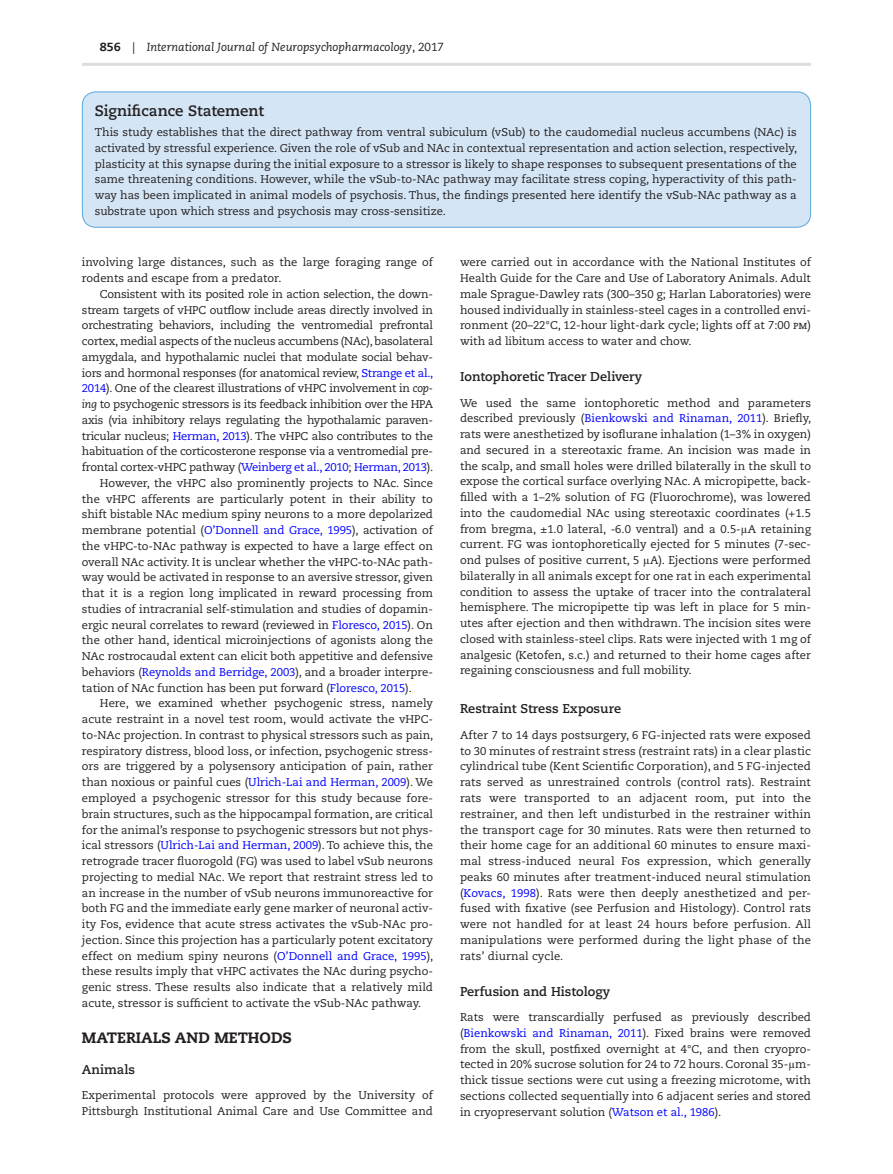
<style>
.page{position:relative;width:893px;height:1174px;background:#fff}
.page>*{position:absolute;margin:0;border:0;box-sizing:border-box;transform-origin:0 0}
.t1{font:700 15px "Caecilia LT Std";color:#231f20}
.t2{font:800 15px "Caecilia LT Std";color:#231f20}
.t3{font:700 12.75px "Caecilia LT Std";color:#231f20}
.t4{font:italic 11.7px "Caecilia LT Std";color:#231f20}
.t5{font:11.25px/15.8px "Caecilia LT Std";color:#231f20;text-align:justify}
.t6{font:11.25px "Caecilia LT Std";letter-spacing:-.02em;color:#231f20}
.s1{font-weight:800;font-style:normal}
.s2{font-style:normal}
.s3{color:#00f}
.s4{font-style:italic}
.s5{font-family:"Gandhari Unicode"}
</style>
<div class="page">
<hr style="left:82px;top:63px;width:729px;height:3px;background:#dcdddf">
<div style="left:82px;top:92px;width:729px;height:135px;background:#d4e5f5;border-radius:14px"></div>
<div style="left:82px;top:91px;width:729px;height:137px;border:1px solid #5ba8dc;border-radius:14px"></div>
<p class="t4" style="left:100px;top:40px;width:346px"><span class="s1">856</span> <span class="s2">|</span> International Journal of Neuropsychopharmacology<span class="s2">, 2017</span></p>
<h1 class="t1" style="left:95px;top:102px;width:171px">Significance Statement</h1>
<p class="t5" style="left:95px;top:124px;width:704px">This study establishes that the direct pathway from ventral subiculum (vSub) to the caudomedial nucleus accumbens (NAc) is activated by stressful experience. Given the role of vSub and NAc in contextual representation and action selection, respectively, plasticity at this synapse during the initial exposure to a stressor is likely to shape responses to subsequent presentations of the same threatening conditions. However, while the vSub-to-NAc pathway may facilitate stress coping, hyperactivity of this path&shy;way has been implicated in animal models of psychosis. Thus, the findings presented here identify the vSub-NAc pathway as a substrate upon which stress and psychosis may cross-sensitize.</p>
<p class="t5" style="left:82px;top:255px;width:353px">involving large distances, such as the large foraging range of rodents and escape from a predator.</p>
<p class="t6" style="left:100px;top:287px;width:335px">Consistent with its posited role in action selection, the down-</p>
<p class="t6" style="left:82px;top:303px;width:352px">stream targets of vHPC outflow include areas directly involved in</p>
<p class="t6" style="left:82px;top:319px;width:352px">orchestrating behaviors, including the ventromedial prefrontal</p>
<p class="t6" style="left:82px;top:335px;width:352px">cortex, medial aspects of the nucleus accumbens (NAc), basolateral</p>
<p class="t6" style="left:82px;top:350px;width:353px">amygdala, and hypothalamic nuclei that modulate social behav-</p>
<p class="t6" style="left:82px;top:366px;width:353px">iors and hormonal responses (for anatomical review, <span class="s3">Strange et al.,</span></p>
<p class="t6" style="left:82px;top:382px;width:353px"><span class="s3">2014</span>). One of the clearest illustrations of vHPC involvement in <span class="s4">cop-</span></p>
<p class="t6" style="left:82px;top:398px;width:353px"><span class="s4">ing</span> to psychogenic stressors is its feedback inhibition over the HPA</p>
<p class="t6" style="left:82px;top:413px;width:353px">axis (via inhibitory relays regulating the hypothalamic paraven-</p>
<p class="t6" style="left:82px;top:429px;width:353px">tricular nucleus; <span class="s3">Herman, 2013</span>). The vHPC also contributes to the</p>
<p class="t6" style="left:82px;top:445px;width:352px">habituation of the corticosterone response via a ventromedial pre-</p>
<p class="t6" style="left:82px;top:461px;width:353px">frontal cortex-vHPC pathway (<span class="s3">Weinberg et al., 2010</span>; <span class="s3">Herman, 2013</span>).</p>
<p class="t5" style="left:100px;top:475px;width:335px">However, the vHPC also prominently projects to NAc. Since</p>
<p class="t5" style="left:82px;top:491px;width:352px">the vHPC afferents are particularly potent in their ability to</p>
<p class="t5" style="left:82px;top:507px;width:352px">shift bistable NAc medium spiny neurons to a more depolarized</p>
<p class="t5" style="left:82px;top:522px;width:353px">membrane potential (<span class="s3">O’Donnell and Grace, 1995</span>), activation of</p>
<p class="t5" style="left:82px;top:538px;width:353px">the vHPC-to-NAc pathway is expected to have a large effect on</p>
<p class="t5" style="left:82px;top:554px;width:353px">overall NAc activity. It is unclear whether the vHPC-to-NAc path-</p>
<p class="t5" style="left:82px;top:570px;width:352px">way would be activated in response to an aversive stressor, given</p>
<p class="t5" style="left:82px;top:585px;width:352px">that it is a region long implicated in reward processing from</p>
<p class="t5" style="left:82px;top:601px;width:353px">studies of intracranial self-stimulation and studies of dopamin-</p>
<p class="t5" style="left:82px;top:617px;width:352px">ergic neural correlates to reward (reviewed in <span class="s3">Floresco, 2015</span>). On</p>
<p class="t5" style="left:82px;top:633px;width:353px">the other hand, identical microinjections of agonists along the</p>
<p class="t5" style="left:82px;top:648px;width:353px">NAc rostrocaudal extent can elicit both appetitive and defensive</p>
<p class="t5" style="left:82px;top:664px;width:352px">behaviors (<span class="s3">Reynolds and Berridge, 2003</span>), and a broader interpre-</p>
<p class="t5" style="left:82px;top:680px;width:331px">tation of NAc function has been put forward (<span class="s3">Floresco, 2015</span>).</p>
<p class="t5" style="left:100px;top:696px;width:334px">Here, we examined whether psychogenic stress, namely</p>
<p class="t5" style="left:82px;top:711px;width:353px">acute restraint in a novel test room, would activate the vHPC-</p>
<p class="t5" style="left:82px;top:727px;width:353px">to-NAc projection. In contrast to physical stressors such as pain,</p>
<p class="t5" style="left:82px;top:743px;width:352px">respiratory distress, blood loss, or infection, psychogenic stress-</p>
<p class="t5" style="left:82px;top:759px;width:352px">ors are triggered by a polysensory anticipation of pain, rather</p>
<p class="t5" style="left:82px;top:774px;width:352px">than noxious or painful cues (<span class="s3">Ulrich-Lai and Herman, 2009</span>). We</p>
<p class="t5" style="left:82px;top:790px;width:352px">employed a psychogenic stressor for this study because fore-</p>
<p class="t5" style="left:82px;top:806px;width:353px">brain structures, such as the hippocampal formation, are critical</p>
<p class="t5" style="left:82px;top:822px;width:352px">for the animal’s response to psychogenic stressors but not phys-</p>
<p class="t5" style="left:82px;top:837px;width:353px">ical stressors (<span class="s3">Ulrich-Lai and Herman, 2009</span>). To achieve this, the</p>
<p class="t5" style="left:82px;top:853px;width:353px">retrograde tracer fluorogold (FG) was used to label vSub neurons</p>
<p class="t5" style="left:82px;top:869px;width:353px">projecting to medial NAc. We report that restraint stress led to</p>
<p class="t5" style="left:82px;top:885px;width:353px">an increase in the number of vSub neurons immunoreactive for</p>
<p class="t5" style="left:82px;top:900px;width:353px">both FG and the immediate early gene marker of neuronal activ-</p>
<p class="t5" style="left:82px;top:916px;width:353px">ity Fos, evidence that acute stress activates the vSub-NAc pro-</p>
<p class="t5" style="left:82px;top:932px;width:353px">jection. Since this projection has a particularly potent excitatory</p>
<p class="t5" style="left:82px;top:948px;width:353px">effect on medium spiny neurons (<span class="s3">O’Donnell and Grace, 1995</span>),</p>
<p class="t5" style="left:82px;top:963px;width:353px">these results imply that vHPC activates the NAc during psycho-</p>
<p class="t5" style="left:82px;top:979px;width:352px">genic stress. These results also indicate that a relatively mild</p>
<p class="t5" style="left:82px;top:995px;width:341px">acute, stressor is sufficient to activate the vSub-NAc pathway.</p>
<h1 class="t2" style="left:82px;top:1028px;width:211px">MATERIALS AND METHODS</h1>
<p class="t3" style="left:82px;top:1061px;width:55px">Animals</p>
<p class="t5" style="left:82px;top:1087px;width:353px">Experimental protocols were approved by the University of<br>Pittsburgh Institutional Animal Care and Use Committee and</p>
<p class="t5" style="left:460px;top:255px;width:353px">were carried out in accordance with the National Institutes of Health Guide for the Care and Use of Laboratory Animals. Adult male Sprague-Dawley rats (300–350 g; Harlan Laboratories) were housed individually in stainless-steel cages in a controlled envi&shy;ronment (20–22°C, 12-hour light-dark cycle; lights off at 7:00 pm) with ad libitum access to water and chow.</p>
<p class="t3" style="left:460px;top:369px;width:184px">Iontophoretic Tracer Delivery</p>
<p class="t5" style="left:460px;top:395px;width:353px">We used the same iontophoretic method and parameters described previously (<span class="s3">Bienkowski and Rinaman, 2011</span>). Briefly, rats were anesthetized by isoflurane inhalation (1–3% in oxygen) and secured in a stereotaxic frame. An incision was made in the scalp, and small holes were drilled bilaterally in the skull to expose the cortical surface overlying NAc. A micropipette, back&shy;filled with a 1–2% solution of FG (Fluorochrome), was lowered into the caudomedial NAc using stereotaxic coordinates (+1.5 from bregma, ±1.0 lateral, -6.0 ventral) and a 0.5-<span class="s5">μ</span>A retaining current. FG was iontophoretically ejected for 5 minutes (7-sec&shy;ond pulses of positive current, 5 <span class="s5">μ</span>A). Ejections were performed bilaterally in all animals except for one rat in each experimental condition to assess the uptake of tracer into the contralateral hemisphere. The micropipette tip was left in place for 5 min&shy;utes after ejection and then withdrawn. The incision sites were closed with stainless-steel clips. Rats were injected with 1 mg of analgesic (Ketofen, s.c.) and returned to their home cages after regaining consciousness and full mobility.</p>
<p class="t3" style="left:460px;top:701px;width:163px">Restraint Stress Exposure</p>
<p class="t5" style="left:460px;top:727px;width:353px">After 7 to 14 days postsurgery, 6 FG-injected rats were exposed to 30 minutes of restraint stress (restraint rats) in a clear plastic cylindrical tube (Kent Scientific Corporation), and 5 FG-injected rats served as unrestrained controls (control rats). Restraint rats were transported to an adjacent room, put into the restrainer, and then left undisturbed in the restrainer within the transport cage for 30 minutes. Rats were then returned to their home cage for an additional 60 minutes to ensure maxi&shy;mal stress-induced neural Fos expression, which generally peaks 60 minutes after treatment-induced neural stimulation (<span class="s3">Kovacs, 1998</span>). Rats were then deeply anesthetized and per&shy;fused with fixative (see Perfusion and Histology). Control rats were not handled for at least 24 hours before perfusion. All manipulations were performed during the light phase of the rats’ diurnal cycle.</p>
<p class="t3" style="left:460px;top:983px;width:152px">Perfusion and Histology</p>
<p class="t5" style="left:460px;top:1009px;width:353px">Rats were transcardially perfused as previously described (<span class="s3">Bienkowski and Rinaman, 2011</span>). Fixed brains were removed from the skull, postfixed overnight at 4°C, and then cryopro&shy;tected in 20% sucrose solution for 24 to 72 hours. Coronal 35-<span class="s5">μ</span>m&shy;thick tissue sections were cut using a freezing microtome, with sections collected sequentially into 6 adjacent series and stored in cryopreservant solution (<span class="s3">Watson et al., 1986</span>).</p>
</div>
